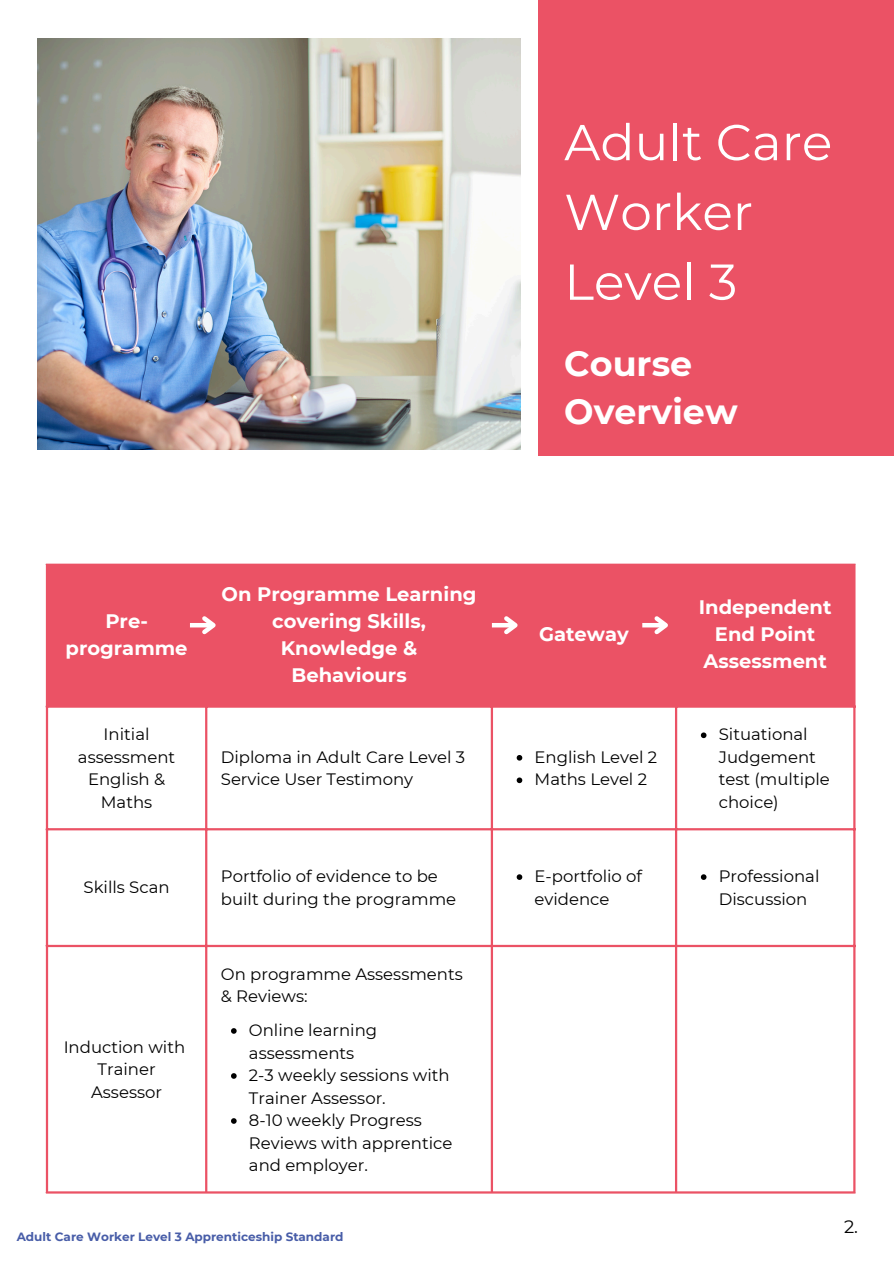
<style>
.page{position:relative;width:894px;height:1264px;background:#fff}
.page>*{position:absolute;margin:0;border:0;box-sizing:border-box;transform-origin:0 0}
.t1{font:50.4px/69.8px "Montserrat";color:#fff}
.t2{font:700 34.95px/48.3px "Montserrat";color:#fff}
.t3{font:700 19.5px/27px "Montserrat";color:#fff;text-align:center}
.t4{font:18px "Montserrat";color:#000}
.t5{font:16.5px/22.5px "Montserrat";color:#000}
.t6{font:700 12px "Montserrat";color:#485da8}
</style>
<div class="page">
<div style="left:538px;top:0;width:355px;height:455px;background:#eb5265"></div>
<div style="left:48px;top:566px;width:805px;height:139px;background:#eb5265"></div>
<svg style="left:48px;top:707px;width:805px;height:484px"></svg>
<svg style="left:516px;top:755px;width:6px;height:5px"></svg>
<svg style="left:516px;top:777px;width:6px;height:6px"></svg>
<svg style="left:700px;top:732px;width:6px;height:6px"></svg>
<svg style="left:516px;top:874px;width:6px;height:5px"></svg>
<svg style="left:700px;top:874px;width:6px;height:5px"></svg>
<svg style="left:231px;top:1028px;width:5px;height:5px"></svg>
<svg style="left:231px;top:1073px;width:5px;height:5px"></svg>
<svg style="left:231px;top:1118px;width:5px;height:5px"></svg>
<hr style="left:46px;top:566px;width:2px;height:625px;background:#eb5265">
<hr style="left:205px;top:566px;width:2px;height:625px;background:#eb5265">
<hr style="left:490px;top:566px;width:3px;height:625px;background:#eb5265">
<hr style="left:674px;top:566px;width:3px;height:625px;background:#eb5265">
<hr style="left:853px;top:566px;width:2px;height:625px;background:#eb5265">
<hr style="left:46px;top:563px;width:809px;height:3px;background:#eb5265">
<hr style="left:46px;top:705px;width:809px;height:2px;background:#eb5265">
<hr style="left:46px;top:828px;width:809px;height:2px;background:#eb5265">
<hr style="left:46px;top:944px;width:809px;height:3px;background:#eb5265">
<hr style="left:46px;top:1191px;width:809px;height:2px;background:#eb5265">
<img style="left:37px;top:39px;width:483px;height:410px">
<hr style="left:190px;top:623px;width:23px;height:4px;background:#fff">
<svg style="left:198px;top:612px;width:23px;height:26px"></svg>
<hr style="left:642px;top:623px;width:23px;height:4px;background:#fff">
<svg style="left:650px;top:612px;width:23px;height:26px"></svg>
<hr style="left:491px;top:623px;width:24px;height:4px;background:#fff">
<svg style="left:500px;top:612px;width:22px;height:26px"></svg>
<p class="t1" style="left:564px;top:107px;width:269px">Adult Care<br>Worker<br>Level 3</p>
<p class="t2" style="left:564px;top:339px;width:175px">Course<br>Overview</p>
<p class="t3" style="left:66px;top:607px;width:123px">Pre&shy;programme</p>
<p class="t5" style="left:78px;top:723px;width:99px;text-align:center">Initial assessment<br>English &amp;<br>Maths</p>
<h1 class="t3" style="left:221px;top:580px;width:256px">On Programme Learning covering Skills,<br>Knowledge &amp;<br>Behaviours</h1>
<p class="t5" style="left:221px;top:745px;width:246px">Diploma in Adult Care Level 3</p>
<p class="t5" style="left:221px;top:768px;width:194px">Service User Testimony</p>
<h2 class="t3" style="left:539px;top:621px;width:91px">Gateway</h2>
<p class="t5" style="left:534px;top:745px;width:124px">English Level 2</p>
<p class="t5" style="left:534px;top:768px;width:114px">Maths Level 2</p>
<p class="t3" style="left:698px;top:594px;width:134px">Independent<br>End Point<br>Assessment</p>
<p class="t5" style="left:718px;top:723px;width:112px">Situational<br>Judgement test (multiple choice)</p>
<p class="t5" style="left:83px;top:876px;width:88px">Skills Scan</p>
<p class="t5" style="left:221px;top:865px;width:237px">Portfolio of evidence to be built during the programme</p>
<p class="t5" style="left:534px;top:865px;width:109px">E-portfolio of evidence</p>
<p class="t5" style="left:718px;top:865px;width:102px">Professional<br>Discussion</p>
<p class="t5" style="left:64px;top:1035px;width:123px">Induction with</p>
<p class="t5" style="left:91px;top:1058px;width:72px;text-align:center">Trainer<br>Assessor</p>
<p class="t5" style="left:221px;top:962px;width:243px">On programme Assessments &amp; Reviews:</p>
<p class="t5" style="left:249px;top:1018px;width:130px">Online learning assessments</p>
<p class="t5" style="left:249px;top:1063px;width:202px">2-3 weekly sessions with<br>Trainer Assessor.</p>
<p class="t5" style="left:249px;top:1108px;width:205px">8-10 weekly Progress<br>Reviews with apprentice and employer.</p>
<p class="t6" style="left:17px;top:1228px;width:328px">Adult Care Worker Level 3 Apprenticeship Standard</p>
<h3 class="t4" style="left:843px;top:1215px;width:16px">2.</h3>
</div>
